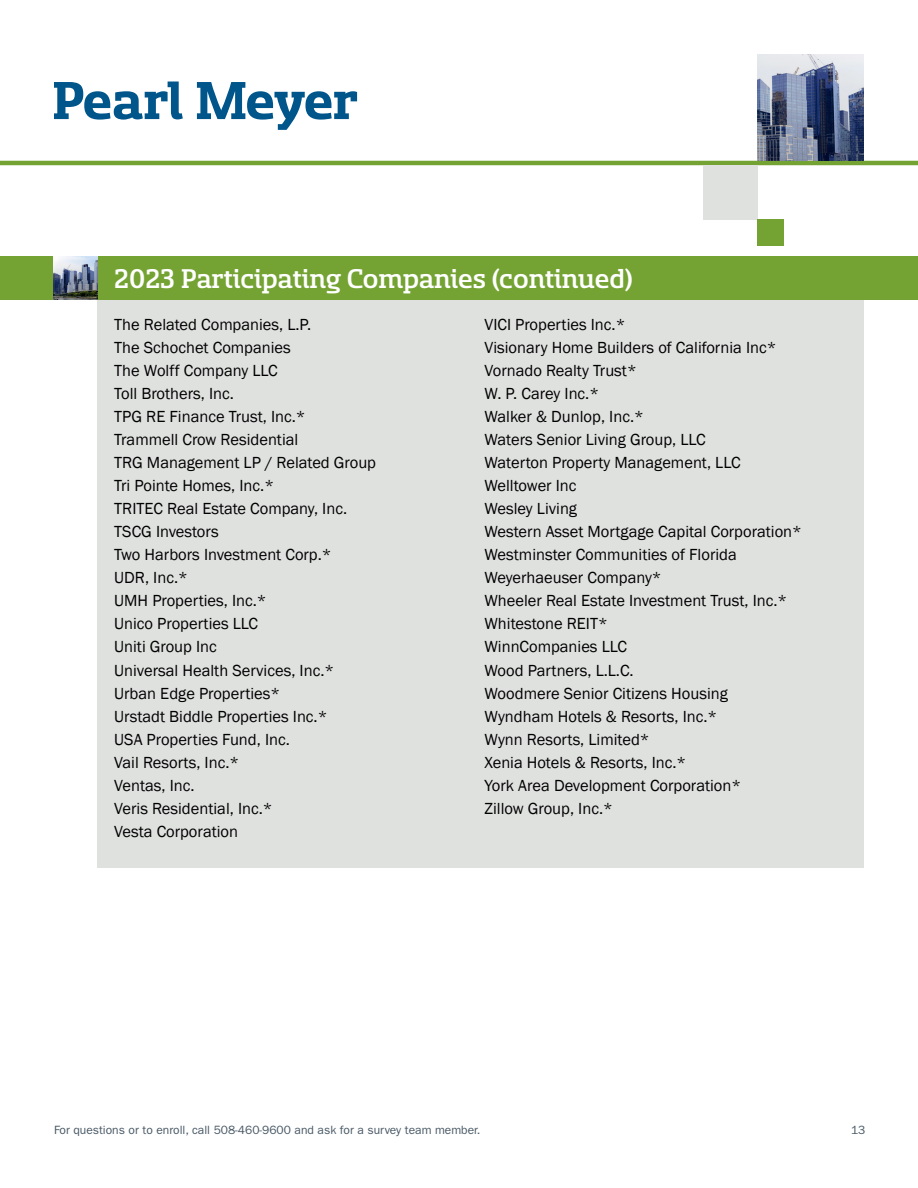
<style>
.page{position:relative;width:918px;height:1188px;background:#fff}
.page>*{position:absolute;margin:0;border:0;box-sizing:border-box;transform-origin:0 0}
.t1{font:500 30px "Sancoale Slab Norm";color:#fff}
.t2{font:16.5px/23.1px "Franklin Gothic";color:#000}
.t3{font:12px "ITC Franklin Gothic Std";color:#485865}
</style>
<div class="page">
<hr style="left:0;top:161px;width:918px;height:4px;background:#74a333">
<div style="left:703px;top:165px;width:54px;height:54px;background:#dfe1df"></div>
<div style="left:757px;top:219px;width:27px;height:27px;background:#74a333"></div>
<svg style="left:54px;top:82px;width:129px;height:38px"></svg>
<svg style="left:197px;top:82px;width:160px;height:48px"></svg>
<img style="left:757px;top:54px;width:107px;height:107px">
<div style="left:97px;top:299px;width:767px;height:569px;background:#dfe1df"></div>
<div style="left:0;top:256px;width:918px;height:43px;background:#74a333"></div>
<img style="left:54px;top:256px;width:43px;height:43px">
<h1 class="t1" style="left:114px;top:264px;width:520px">2023 Participating Companies (continued)</h1>
<p class="t2" style="left:114px;top:313px;width:263px">The Related Companies, L.P.<br>The Schochet Companies<br>The Wolff Company LLC<br>Toll Brothers, Inc.<br>TPG RE Finance Trust, Inc.*<br>Trammell Crow Residential<br>TRG Management LP / Related Group<br>Tri Pointe Homes, Inc.*<br>TRITEC Real Estate Company, Inc.<br>TSCG Investors<br>Two Harbors Investment Corp.*<br>UDR, Inc.*<br>UMH Properties, Inc.*<br>Unico Properties LLC<br>Uniti Group Inc<br>Universal Health Services, Inc.*<br>Urban Edge Properties*<br>Urstadt Biddle Properties Inc.*<br>USA Properties Fund, Inc.<br>Vail Resorts, Inc.*<br>Ventas, Inc.<br>Veris Residential, Inc.*<br>Vesta Corporation</p>
<p class="t2" style="left:485px;top:313px;width:319px">VICI Properties Inc.*<br>Visionary Home Builders of California Inc*<br>Vornado Realty Trust*<br>W. P. Carey Inc.*<br>Walker &amp; Dunlop, Inc.*<br>Waters Senior Living Group, LLC<br>Waterton Property Management, LLC<br>Welltower Inc<br>Wesley Living<br>Western Asset Mortgage Capital Corporation*<br>Westminster Communities of Florida<br>Weyerhaeuser Company*<br>Wheeler Real Estate Investment Trust, Inc.*<br>Whitestone REIT*<br>WinnCompanies LLC<br>Wood Partners, L.L.C.<br>Woodmere Senior Citizens Housing<br>Wyndham Hotels &amp; Resorts, Inc.*<br>Wynn Resorts, Limited*<br>Xenia Hotels &amp; Resorts, Inc.*<br>York Area Development Corporation*<br>Zillow Group, Inc.*</p>
<p class="t3" style="left:54px;top:1123px;width:428px">For questions or to enroll, call 508-460-9600 and ask for a survey team member.</p>
<p class="t3" style="left:851px;top:1123px;width:16px">13</p>
</div>
